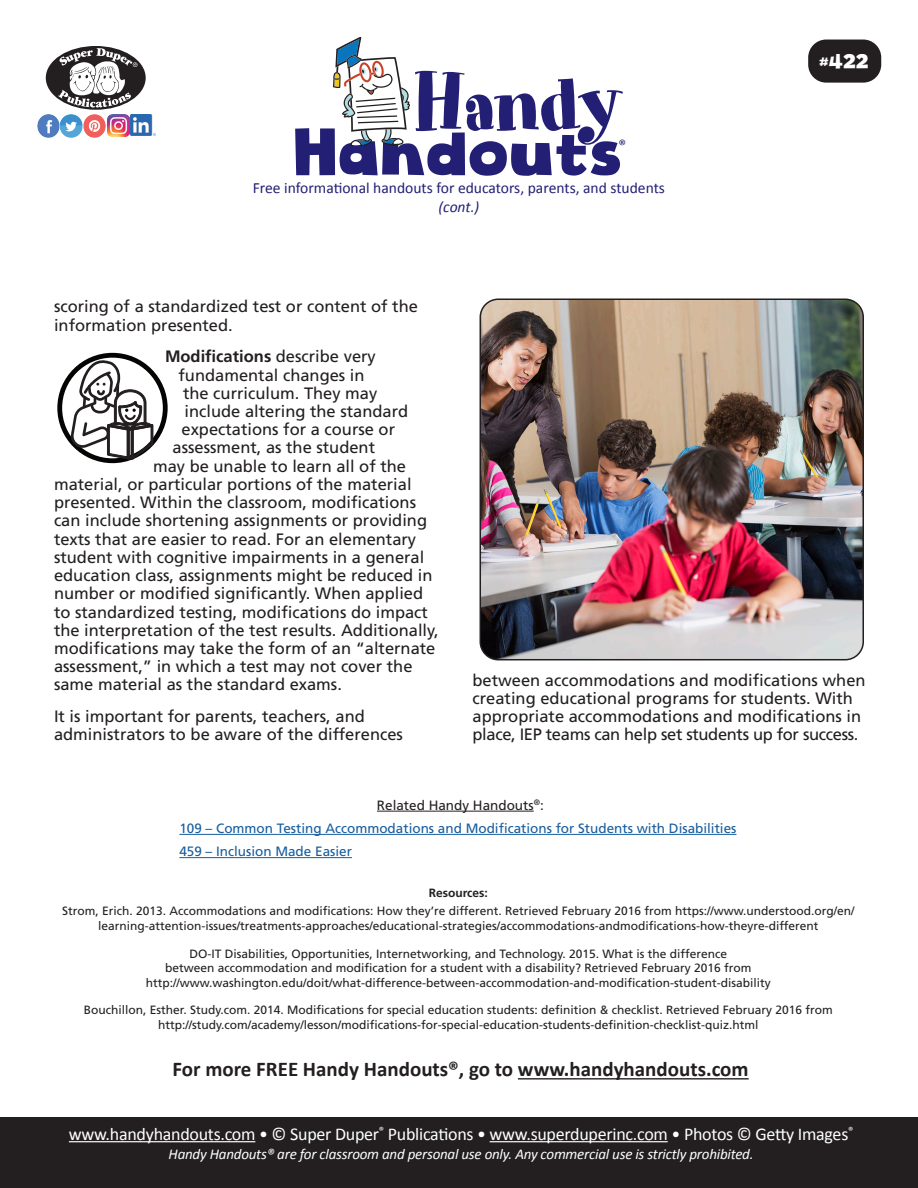
<style>
.page{position:relative;width:918px;height:1188px;background:#fff}
.page>*{position:absolute;margin:0;border:0;box-sizing:border-box;transform-origin:0 0}
.t1{font:79.2px "Art Department JNL";letter-spacing:-.03em;color:#231f75}
.t2{font:64.8px "Cloudy Witha Chanceof Love";color:#231f75}
.HH_TEXT{font:700 21px "Calibri";color:#231f20}
.t3{font:19.5px "Cloudy Witha Chanceof Love";color:#fff}
.t4{font:18px "Calibri";letter-spacing:-.015em;color:#fff}
.HH_Text{font:16.5px/18px "Frutiger LT Std";color:#231f20}
.HH_Text-2{font:700 16.5px "Frutiger LT Std";color:#231f20}
.t5{font:15.6px "Calibri";color:#231f75}
.t6{font:italic 15.6px "Calibri";color:#231f75}
.t7{font:15.15px "Calibri";color:#231f75}
.t8{font:italic 15px "Calibri";letter-spacing:-.015em;color:#fff}
.HH_Text-3{font:13.5px "Frutiger LT Std";color:#175d9e}
.HH_Text-4{font:13.5px "Frutiger LT Std";color:#231f20}
.HH_Title{font:12px/14.4px "Frutiger LT Std";color:#231f20;text-align:center}
.HH_Title-2{font:700 12px "Frutiger LT Std";color:#231f20}
.s1{font-weight:400}
</style>
<div class="page">
<div style="left:808px;top:40px;width:73px;height:43px;background:#231f20;border-radius:18px"></div>
<div style="left:46px;top:46px;width:100px;height:64px;background:#231f20;border-radius:50%"></div>
<svg style="left:58px;top:48px;width:80px;height:60px"></svg>
<img style="left:37px;top:115px;width:92px;height:22px">
<img style="left:131px;top:115px;width:24px;height:21px">
<svg style="left:333px;top:37px;width:77px;height:109px"></svg>
<div style="left:0;top:1118px;width:918px;height:70px;background:#231f20"></div>
<hr style="left:69px;top:1141px;width:186px;height:1px;background:#fff">
<hr style="left:490px;top:1141px;width:178px;height:1px;background:#fff">
<img style="left:480px;top:301px;width:383px;height:359px">
<div style="left:480px;top:298px;width:384px;height:362px;border:2px solid #231f20;border-radius:18px"></div>
<hr style="left:518px;top:1078px;width:231px;height:2px;background:#231f20">
<div style="left:57px;top:353px;width:111px;height:110px;border:5px solid #040503;border-radius:50%"></div>
<svg style="left:70px;top:360px;width:83px;height:100px"></svg>
<hr style="left:377px;top:811px;width:157px;height:1px;background:#231f20">
<hr style="left:179px;top:834px;width:557px;height:1px;background:#175d9e">
<hr style="left:179px;top:857px;width:173px;height:1px;background:#175d9e">
<p class="t1" style="left:412px;top:56px;width:213px">Handy</p>
<p class="t5" style="left:253px;top:177px;width:414px">Free informational handouts for educators, parents, and students</p>
<p class="t6" style="left:439px;top:196px;width:42px">(cont.)</p>
<p class="t2" style="left:296px;top:112px;width:331px">Handouts</p>
<p class="t7" style="left:618px;top:135px;width:9px">®</p>
<p class="t3" style="left:820px;top:49px;width:51px">#422</p>
<p class="HH_Text" style="left:54px;top:298px;width:365px">scoring of a standardized test or content of the information presented.</p>
<p class="HH_Text-2" style="left:165px;top:347px;width:212px">Modifications <span class="s1">describe very</span></p>
<p class="HH_Text" style="left:178px;top:366px;width:188px">fundamental changes in</p>
<p class="HH_Text" style="left:183px;top:384px;width:196px">the curriculum. They may</p>
<p class="HH_Text" style="left:184px;top:402px;width:225px">include altering the standard</p>
<p class="HH_Text" style="left:182px;top:421px;width:215px">expectations for a course or</p>
<p class="HH_Text" style="left:172px;top:439px;width:204px">assessment, as the student</p>
<p class="HH_Text" style="left:153px;top:457px;width:255px">may be unable to learn all of the</p>
<p class="HH_Text" style="left:54px;top:475px;width:359px">material, or particular portions of the material</p>
<p class="HH_Text" style="left:54px;top:494px;width:364px">presented. Within the classroom, modifications</p>
<p class="HH_Text" style="left:54px;top:512px;width:375px">can include shortening assignments or providing</p>
<p class="HH_Text" style="left:54px;top:530px;width:364px">texts that are easier to read. For an elementary</p>
<p class="HH_Text" style="left:54px;top:548px;width:372px">student with cognitive impairments in a general</p>
<p class="HH_Text" style="left:54px;top:566px;width:380px">education class, assignments might be reduced in</p>
<p class="HH_Text" style="left:54px;top:585px;width:371px">number or modified significantly. When applied</p>
<p class="HH_Text" style="left:54px;top:603px;width:376px">to standardized testing, modifications do impact</p>
<p class="HH_Text" style="left:54px;top:621px;width:386px">the interpretation of the test results. Additionally,</p>
<p class="HH_Text" style="left:54px;top:639px;width:383px">modifications may take the form of an “alternate</p>
<p class="HH_Text" style="left:54px;top:658px;width:360px">assessment,” in which a test may not cover the</p>
<p class="HH_Text" style="left:54px;top:676px;width:289px">same material as the standard exams.</p>
<p class="HH_Text" style="left:54px;top:707px;width:351px">It is important for parents, teachers, and administrators to be aware of the differences</p>
<p class="HH_Text" style="left:472px;top:672px;width:395px">between accommodations and modifications when creating educational programs for students. With appropriate accommodations and modifications in place, IEP teams can help set students up for success.</p>
<p class="HH_Text-4" style="left:377px;top:797px;width:168px">Related Handy Handouts<sup>®</sup>:</p>
<p class="HH_Text-3" style="left:179px;top:820px;width:559px">109 – Common Testing Accommodations and Modifications for Students with Disabilities</p>
<p class="HH_Text-3" style="left:179px;top:844px;width:174px">459 – Inclusion Made Easier</p>
<p class="HH_Title-2" style="left:429px;top:886px;width:61px">Resources:</p>
<p class="HH_Title" style="left:62px;top:904px;width:794px">Strom, Erich. 2013. Accommodations and modifications: How they’re different. Retrieved February 2016 from https://www.understood.org/en/ learning-attention-issues/treatments-approaches/educational-strategies/accommodations-andmodifications-how-theyre-different</p>
<p class="HH_Title" style="left:146px;top:946px;width:627px">DO-IT Disabilities, Opportunities, Internetworking, and Technology. 2015. What is the difference<br>between accommodation and modification for a student with a disability? Retrieved February 2016 from http://www.washington.edu/doit/what-difference-between-accommodation-and-modification-student-disability</p>
<p class="HH_Title" style="left:84px;top:1003px;width:750px">Bouchillon, Esther. Study.com. 2014. Modifications for special education students: definition &amp; checklist. Retrieved February 2016 from http://study.com/academy/lesson/modifications-for-special-education-students-definition-checklist-quiz.html</p>
<p class="HH_TEXT" style="left:172px;top:1055px;width:578px">For more FREE Handy Handouts®, go to www.handyhandouts.com</p>
<p class="t4" style="left:69px;top:1121px;width:786px">www.handyhandouts.com • © Super Duper<sup>®</sup> Publications • www.superduperinc.com • Photos © Getty Images<sup>®</sup></p>
<p class="t8" style="left:169px;top:1144px;width:587px">Handy Handouts® are for classroom and personal use only. Any commercial use is strictly prohibited.</p>
</div>
